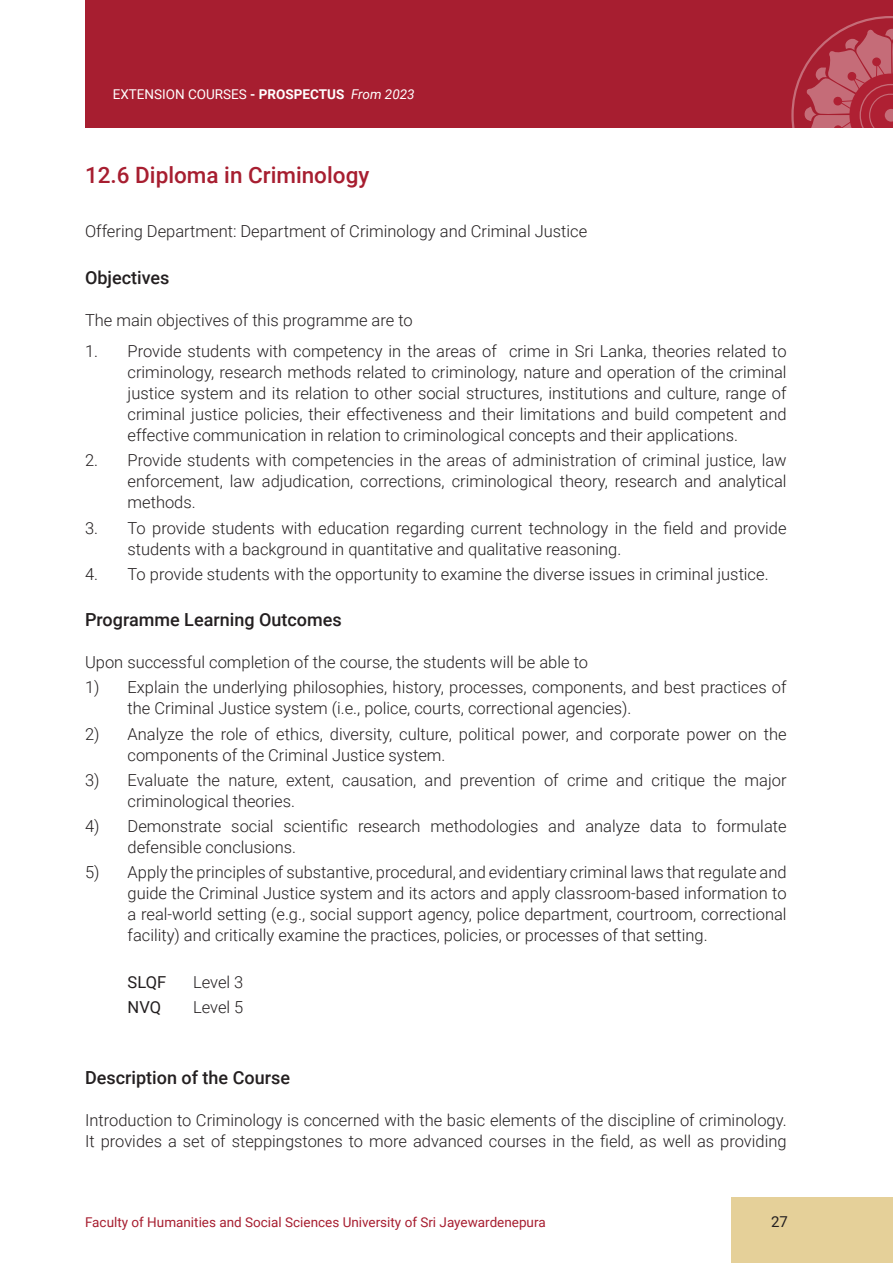
<style>
.page{position:relative;width:893px;height:1263px;background:#fff}
.page>*{position:absolute;margin:0;border:0;box-sizing:border-box;transform-origin:0 0}
.t1{font:500 22.5px "Roboto";color:#a71e30}
.t2{font:500 18px "Roboto";color:#231f20}
.t3{font:300 16.5px/21px "Roboto";color:#231f20}
.t4{font:16.5px "Roboto";color:#231f20}
.t5{font:15px "Roboto";color:#231f20}
.t6{font:13.5px "Roboto";color:#a71e30}
.t7{font:13.5px "Roboto";color:#fff}
.s1{font-weight:700}
.s2{font-style:italic}
</style>
<div class="page">
<div style="left:731px;top:1197px;width:162px;height:66px;background:#e5d099"></div>
<div style="left:85px;top:0;width:808px;height:128px;background:#a71e30"></div>
<svg style="left:791px;top:16px;width:102px;height:112px"></svg>
<p class="t7" style="left:113px;top:85px;width:303px">EXTENSION COURSES <span class="s1">- PROSPECTUS</span> <span class="s2">From 2023</span></p>
<h1 class="t1" style="left:85px;top:159px;width:286px">12.6 Diploma in Criminology</h1>
<p class="t3" style="left:85px;top:220px;width:504px">Offering Department: Department of Criminology and Criminal Justice</p>
<p class="t2" style="left:85px;top:265px;width:86px">Objectives</p>
<p class="t3" style="left:85px;top:309px;width:329px">The main objectives of this programme are to</p>
<p class="t3" style="left:128px;top:340px;width:661px;text-align:justify;text-indent:-43px">1. Provide students with competency in the areas of crime in Sri Lanka, theories related to criminology, research methods related to criminology, nature and operation of the criminal justice system and its relation to other social structures, institutions and culture, range of criminal justice policies, their effectiveness and their limitations and build competent and effective communication in relation to criminological concepts and their applications.</p>
<p class="t3" style="left:128px;top:449px;width:661px;text-align:justify;text-indent:-43px">2. Provide students with competencies in the areas of administration of criminal justice, law enforcement, law adjudication, corrections, criminological theory, research and analytical methods.</p>
<p class="t3" style="left:128px;top:517px;width:661px;text-indent:-43px">3. To provide students with education regarding current technology in the field and provide students with a background in quantitative and qualitative reasoning.</p>
<p class="t3" style="left:85px;top:563px;width:685px">4. To provide students with the opportunity to examine the diverse issues in criminal justice.</p>
<p class="t2" style="left:85px;top:607px;width:258px">Programme Learning Outcomes</p>
<p class="t3" style="left:85px;top:651px;width:505px">Upon successful completion of the course, the students will be able to</p>
<p class="t3" style="left:128px;top:676px;width:661px;text-indent:-43px">1) Explain the underlying philosophies, history, processes, components, and best practices of the Criminal Justice system (i.e., police, courts, correctional agencies).</p>
<p class="t3" style="left:128px;top:722px;width:661px;text-indent:-43px">2) Analyze the role of ethics, diversity, culture, political power, and corporate power on the components of the Criminal Justice system.</p>
<p class="t3" style="left:128px;top:769px;width:661px;text-indent:-43px">3) Evaluate the nature, extent, causation, and prevention of crime and critique the major criminological theories.</p>
<p class="t3" style="left:128px;top:815px;width:661px;text-indent:-43px">4) Demonstrate social scientific research methodologies and analyze data to formulate defensible conclusions.</p>
<p class="t3" style="left:128px;top:861px;width:661px;text-align:justify;text-indent:-43px">5) Apply the principles of substantive, procedural, and evidentiary criminal laws that regulate and guide the Criminal Justice system and its actors and apply classroom-based information to a real-world setting (e.g., social support agency, police department, courtroom, correctional facility) and critically examine the practices, policies, or processes of that setting.</p>
<p class="t4" style="left:128px;top:970px;width:40px">SLQF</p>
<p class="t3" style="left:193px;top:970px;width:52px">Level 3</p>
<p class="t4" style="left:128px;top:995px;width:35px">NVQ</p>
<p class="t3" style="left:193px;top:996px;width:52px">Level 5</p>
<p class="t2" style="left:85px;top:1065px;width:207px">Description of the Course</p>
<p class="t3" style="left:85px;top:1109px;width:703px">Introduction to Criminology is concerned with the basic elements of the discipline of criminology.<br>It provides a set of steppingstones to more advanced courses in the field, as well as providing</p>
<p class="t6" style="left:85px;top:1212px;width:462px">Faculty of Humanities and Social Sciences University of Sri Jayewardenepura</p>
<p class="t5" style="left:771px;top:1211px;width:18px">27</p>
</div>
